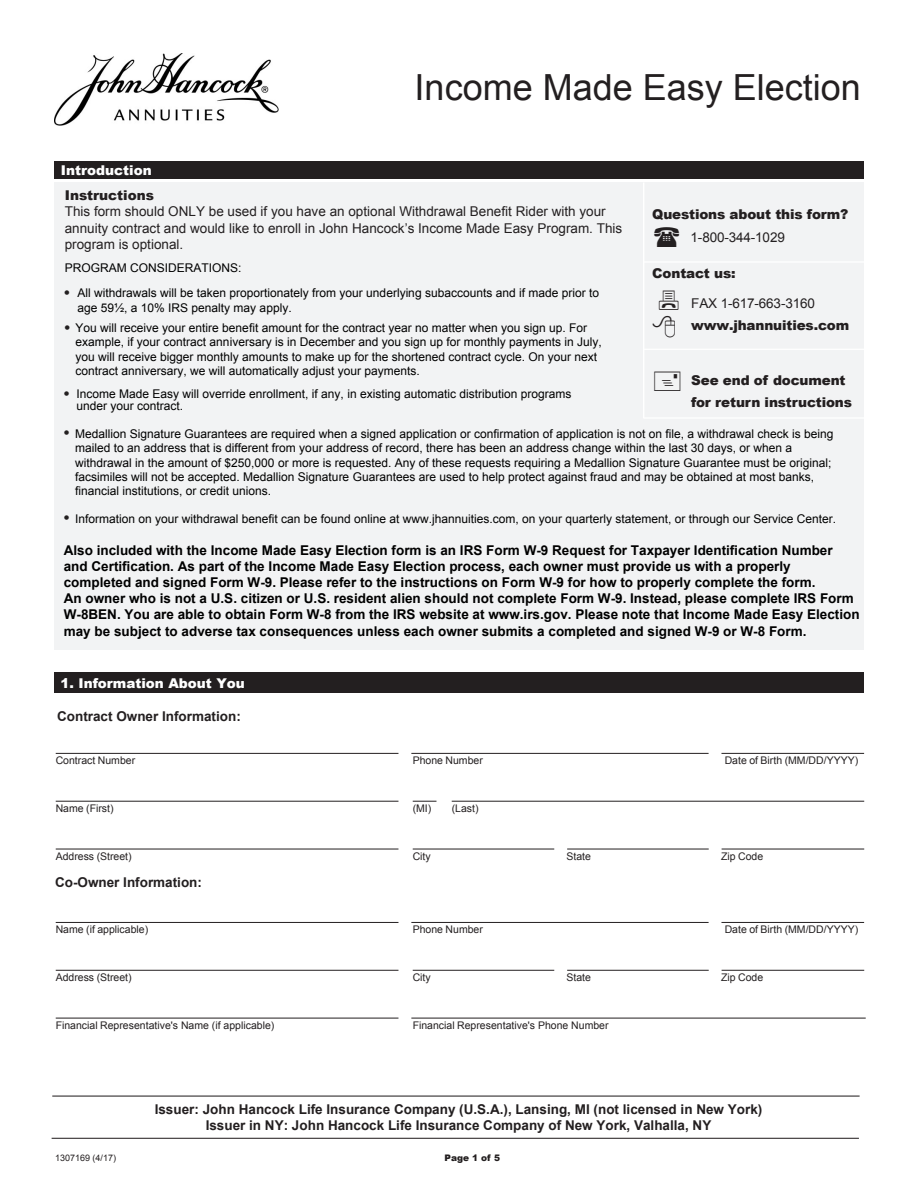
<style>
.page{position:relative;width:918px;height:1188px;background:#fff}
.page>*{position:absolute;margin:0;border:0;box-sizing:border-box;transform-origin:0 0}
.t1{font:36px "Arial";color:#231f20}
.t2{font:700 13.5px/16.2px "Arial";color:#000}
.t3{font:700 13.5px/16.2px "Arial";color:#231f20;text-align:center}
.t4{font:13.5px/16.2px "Arial";color:#231f20}
.t5{font:900 13.5px/22.5px "Arial";letter-spacing:-.01em;color:#231f20}
.t6{font:900 13.5px "Arial";color:#fff}
.t7{font:condensed 12.75px "Frutiger LT Std";color:#231f20}
.t8{font:12px/14.4px "Arial";color:#000}
.t9{font:10.5px "Arial";color:#231f20}
.t10{font:900 9px "Arial";color:#231f20}
.s1{font-weight:400}
.s2{font-style:inherit}
.s3{font-family:"Frutiger LT Std";font-stretch:condensed;font-size:12.75px;color:#231f20}
</style>
<div class="page">
<div style="left:54px;top:161px;width:810px;height:18px;background:#231f20"></div>
<div style="left:54px;top:183px;width:810px;height:467px;background:#f2f3f4"></div>
<hr style="left:643px;top:182px;width:1px;height:236px;background:#fff">
<hr style="left:644px;top:261px;width:220px;height:2px;background:#fff">
<hr style="left:643px;top:349px;width:221px;height:1px;background:#fff">
<div style="left:54px;top:673px;width:810px;height:20px;background:#231f20"></div>
<hr style="left:52px;top:1138px;width:807px;height:1px;background:#231f20">
<hr style="left:644px;top:417px;width:221px;height:2px;background:#fff">
<hr style="left:52px;top:1096px;width:808px;height:1px;background:#231f20">
<img style="left:55px;top:53px;width:223px;height:73px">
<hr style="left:56px;top:753px;width:342px;height:1px;background:#231f20">
<hr style="left:411px;top:753px;width:298px;height:1px;background:#231f20">
<hr style="left:721px;top:753px;width:143px;height:1px;background:#231f20">
<hr style="left:56px;top:801px;width:342px;height:1px;background:#231f20">
<svg style="left:413px;top:801px;width:23px;height:1px"></svg>
<hr style="left:452px;top:801px;width:412px;height:1px;background:#231f20">
<hr style="left:56px;top:849px;width:342px;height:1px;background:#231f20">
<hr style="left:413px;top:849px;width:141px;height:1px;background:#231f20">
<hr style="left:567px;top:849px;width:142px;height:1px;background:#231f20">
<hr style="left:722px;top:849px;width:142px;height:1px;background:#231f20">
<hr style="left:56px;top:922px;width:342px;height:1px;background:#231f20">
<hr style="left:411px;top:922px;width:298px;height:1px;background:#231f20">
<hr style="left:721px;top:922px;width:143px;height:1px;background:#231f20">
<hr style="left:56px;top:970px;width:342px;height:1px;background:#231f20">
<hr style="left:413px;top:970px;width:141px;height:1px;background:#231f20">
<hr style="left:567px;top:970px;width:142px;height:1px;background:#231f20">
<hr style="left:722px;top:970px;width:142px;height:1px;background:#231f20">
<hr style="left:56px;top:1018px;width:342px;height:1px;background:#231f20">
<hr style="left:411px;top:1018px;width:455px;height:1px;background:#231f20">
<p class="t6" style="left:61px;top:160px;width:92px">Introduction</p>
<p class="t1" style="left:415px;top:64px;width:448px">Income Made Easy Election</p>
<p class="t5" style="left:65px;top:184px;width:91px">Instructions</p>
<p class="t4" style="left:65px;top:204px;width:559px">This form should ONLY be used if you have an optional Withdrawal Benefit Rider with your annuity contract and would like to enroll in John Hancock’s Income Made Easy Program. This program is optional.</p>
<p class="t8" style="left:65px;top:261px;width:178px">PROGRAM CONSIDERATIONS:</p>
<p class="t5" style="left:691px;top:203px;width:159px;text-indent:-38px">Questions about this form?<br><span class="s1">1-800-344-1029</span></p>
<p class="t5" style="left:652px;top:262px;width:85px">Contact us:</p>
<p class="t4" style="left:691px;top:295px;width:125px">FAX 1-617-663-3160</p>
<p class="t5" style="left:691px;top:314px;width:160px">www.jhannuities.com</p>
<p class="t8" style="left:78px;top:286px;width:523px">All withdrawals will be taken proportionately from your underlying subaccounts and if made prior to age <span class="s2">59½</span>, a 10% IRS penalty may apply.</p>
<p class="t8" style="left:76px;top:335px;width:528px">example, if your contract anniversary is in December and you sign up for monthly payments in July, you will receive bigger monthly amounts to make up for the shortened contract cycle. On your next contract anniversary, we will automatically adjust your payments.</p>
<p class="t8" style="left:77px;top:388px;width:496px;line-height:12px">Income Made Easy will override enrollment, if any, in existing automatic distribution programs under your contract.</p>
<p class="t8" style="left:75px;top:426px;width:760px;text-indent:-12px"><span class="s3">•</span> Medallion Signature Guarantees are required when a signed application or confirmation of application is not on file, <span class="s2">a withdrawal check is being mailed to an address that is different from your address of record,</span> there has been an address change within the last 30 days, or when a withdrawal in the amount of $250,000 or more is requested. Any of these requests requiring a Medallion Signature Guarantee must be original; facsimiles will not be accepted. Medallion Signature Guarantees are used to help protect against fraud and may be obtained at most banks, financial institutions, or credit unions.</p>
<p class="t8" style="left:64px;top:512px;width:774px"><span class="s3">•</span> Information on your withdrawal benefit can be found online at www.jhannuities.com, on your quarterly statement, or through our Service Center.</p>
<p class="t7" style="left:64px;top:285px;width:8px">•</p>
<p class="t8" style="left:64px;top:321px;width:524px"><span class="s3">•</span> You will receive your entire benefit amount for the contract year no matter when you sign up. For</p>
<p class="t5" style="left:691px;top:368px;width:162px">See end of document for return instructions</p>
<p class="t7" style="left:63px;top:386px;width:8px">•</p>
<p class="t2" style="left:64px;top:542px;width:797px">Also included with the Income Made Easy Election form is an IRS Form W-9 Request for Taxpayer Identification Number and Certification. As part of the Income Made Easy Election process, each owner must provide us with a properly completed and signed Form W-9. Please refer to the instructions on Form W-9 for how to properly complete the form.<br>An owner who is not a U.S. citizen or U.S. resident alien should not complete Form W-9. Instead, please complete IRS Form W-8BEN. You are able to obtain Form W-8 from the IRS website at www.irs.gov. Please note that Income Made Easy Election may be subject to adverse tax consequences unless each owner submits a completed and signed W-9 or W-8 Form.</p>
<p class="t6" style="left:60px;top:673px;width:186px">1. Information About You</p>
<p class="t3" style="left:57px;top:708px;width:185px">Contract Owner Information:</p>
<p class="t9" style="left:56px;top:754px;width:81px">Contract Number</p>
<p class="t9" style="left:413px;top:754px;width:72px">Phone Number</p>
<p class="t9" style="left:725px;top:754px;width:135px">Date of Birth (MM/DD/YYYY)</p>
<p class="t9" style="left:56px;top:802px;width:59px">Name (First)</p>
<p class="t9" style="left:413px;top:802px;width:67px">(MI) (Last)</p>
<p class="t9" style="left:413px;top:849px;width:20px">City</p>
<p class="t9" style="left:567px;top:849px;width:26px">State</p>
<p class="t9" style="left:721px;top:849px;width:44px">Zip Code</p>
<p class="t9" style="left:56px;top:849px;width:77px">Address (Street)</p>
<p class="t3" style="left:55px;top:874px;width:149px">Co-Owner Information:</p>
<p class="t9" style="left:56px;top:923px;width:94px">Name (if applicable)</p>
<p class="t9" style="left:413px;top:923px;width:72px">Phone Number</p>
<p class="t9" style="left:725px;top:923px;width:135px">Date of Birth (MM/DD/YYYY)</p>
<p class="t9" style="left:56px;top:971px;width:78px">Address (Street)</p>
<p class="t9" style="left:413px;top:971px;width:20px">City</p>
<p class="t9" style="left:567px;top:971px;width:26px">State</p>
<p class="t9" style="left:721px;top:971px;width:44px">Zip Code</p>
<p class="t9" style="left:56px;top:1018px;width:220px">Financial Representative's Name (if applicable)</p>
<p class="t9" style="left:413px;top:1018px;width:197px">Financial Representative's Phone Number</p>
<p class="t3" style="left:155px;top:1101px;width:609px">Issuer: John Hancock Life Insurance Company (U.S.A.), Lansing, MI (not licensed in New York)<br>Issuer in NY: John Hancock Life Insurance Company of New York, Valhalla, NY</p>
<p class="t10" style="left:445px;top:1151px;width:57px">Page 1 of 5</p>
</div>
